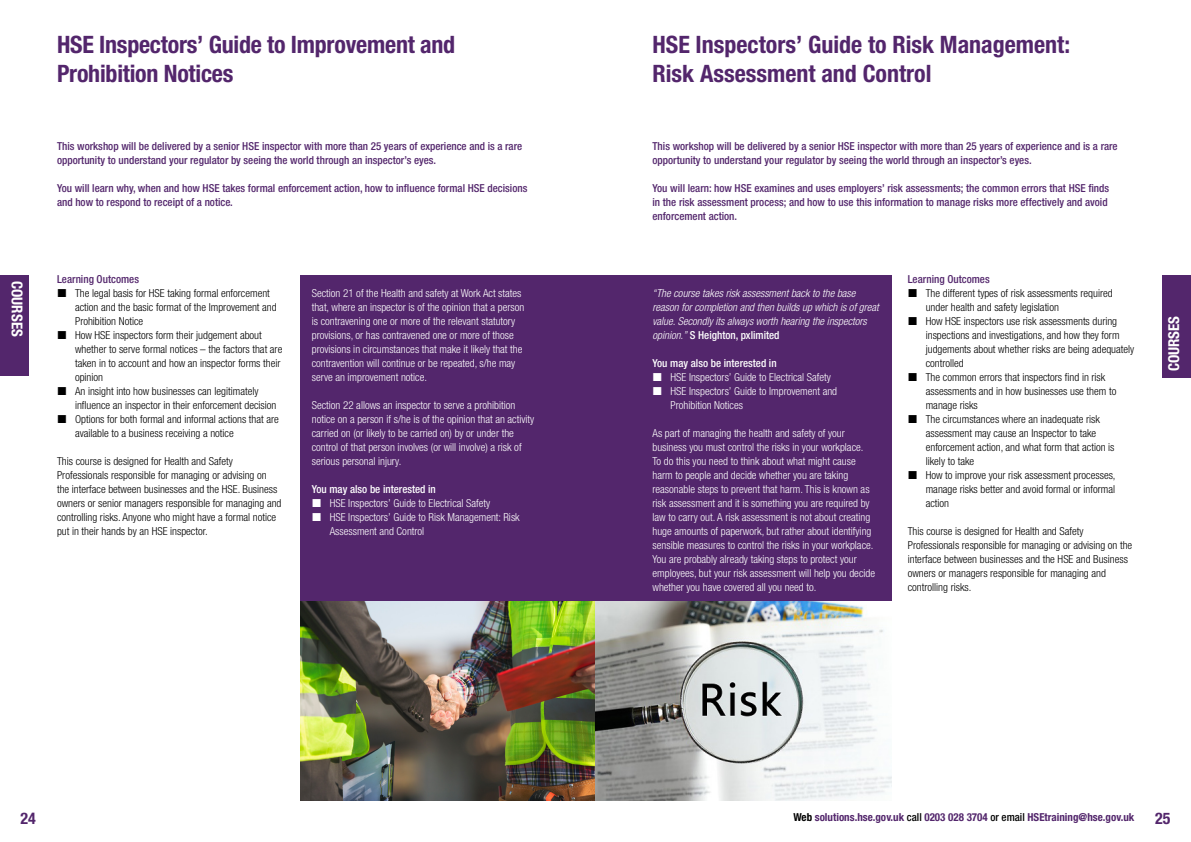
<style>
.page{position:relative;width:1191px;height:842px;background:#fff}
.page>*{position:absolute;margin:0;border:0;box-sizing:border-box;transform-origin:0 0}
.Course_Title{font:700 condensed 24px/28.8px "Helvetica Neue LT Std";color:#53266c}
.t1{font:700 condensed 16px "Helvetica Neue LT Std";color:#53266c}
.t2{font:700 condensed 15px "Helvetica Neue LT Std";color:#fff}
.Course_Body_Text{font:300 condensed 11px/14px "Helvetica Neue LT Std";color:#fff}
.Course_Body_Text-2{font:300 condensed 11px/14px "Helvetica Neue LT Std";color:#000}
.Course_Body_Text_hea{font:500 condensed 11px/14px "Helvetica Neue LT Std";color:#53266c}
.Course_Body_Text_hea-2{font:300 condensed 11px/14px "Helvetica Neue LT Std";color:#000}
.Course_Body_Text-3{font:italic 300 condensed 11px/14px "Helvetica Neue LT Std";color:#fff}
.t3{font:700 condensed 11px "Helvetica Neue LT Std";color:#53266c}
.Course_Body_Text_hea-3{font:500 condensed 11px "Helvetica Neue LT Std";color:#fff}
.s1{font-weight:500;font-style:normal}
.s2{color:#000}
.s3{font-weight:500;color:#000}
</style>
<div class="page">
<div style="left:300px;top:275px;width:296px;height:326px;background:#53266c"></div>
<img style="left:300px;top:601px;width:591px;height:199px">
<div style="left:596px;top:275px;width:295px;height:326px;background:#53266c"></div>
<div style="left:0;top:275px;width:29px;height:101px;background:#53266c"></div>
<div style="left:1162px;top:275px;width:29px;height:102px;background:#53266c"></div>
<p class="t2" style="left:26px;top:281px;width:57px;rotate:90deg">COURSES</p>
<p class="Course_Title" style="left:57px;top:30px;width:400px">HSE Inspectors’ Guide to Improvement and<br>Prohibition Notices</p>
<p class="Course_Body_Text_hea" style="left:57px;top:139px;width:466px">This workshop will be delivered by a senior HSE inspector with more than 25 years of experience and is a rare opportunity to understand your regulator by seeing the world through an inspector’s eyes.</p>
<p class="Course_Body_Text_hea" style="left:57px;top:181px;width:472px">You will learn why, when and how HSE takes formal enforcement action, how to influence formal HSE decisions and how to respond to receipt of a notice.</p>
<p class="Course_Body_Text_hea" style="left:57px;top:272px;width:83px">Learning Outcomes</p>
<p class="Course_Body_Text-2" style="left:75px;top:286px;width:203px">The legal basis for HSE taking formal enforcement action and the basic format of the Improvement and<br>Prohibition Notice</p>
<p class="Course_Body_Text-2" style="left:75px;top:328px;width:209px">How HSE inspectors form their judgement about whether to serve formal notices – the factors that are taken in to account and how an inspector forms their opinion</p>
<p class="Course_Body_Text-2" style="left:75px;top:384px;width:203px">An insight into how businesses can legitimately influence an inspector in their enforcement decision</p>
<p class="Course_Body_Text-2" style="left:75px;top:412px;width:205px">Options for both formal and informal actions that are available to a business receiving a notice</p>
<p class="Course_Body_Text-2" style="left:57px;top:454px;width:226px">This course is designed for Health and Safety Professionals responsible for managing or advising on the interface between businesses and the HSE. Business owners or senior managers responsible for managing and controlling risks. Anyone who might have a formal notice put in their hands by an HSE inspector.</p>
<p class="Course_Body_Text" style="left:312px;top:286px;width:214px">Section 21 of the Health and safety at Work Act states that, where an inspector is of the opinion that a person is contravening one or more of the relevant statutory provisions, or has contravened one or more of those provisions in circumstances that make it likely that the contravention will continue or be repeated, s/he may serve an improvement notice.</p>
<p class="Course_Body_Text" style="left:312px;top:398px;width:224px">Section 22 allows an inspector to serve a prohibition notice on a person if s/he is of the opinion that an activity carried on (or likely to be carried on) by or under the control of that person involves (or will involve) a risk of serious personal injury.</p>
<p class="Course_Body_Text_hea-3" style="left:312px;top:482px;width:126px">You may also be interested in</p>
<p class="Course_Body_Text" style="left:330px;top:496px;width:162px">HSE Inspectors’ Guide to Electrical Safety</p>
<p class="Course_Body_Text" style="left:330px;top:510px;width:191px">HSE Inspectors’ Guide to Risk Management: Risk<br>Assessment and Control</p>
<p class="Course_Title" style="left:652px;top:30px;width:419px">HSE Inspectors’ Guide to Risk Management:</p>
<p class="Course_Title" style="left:652px;top:59px;width:280px">Risk Assessment and Control</p>
<p class="Course_Body_Text_hea" style="left:652px;top:139px;width:466px">This workshop will be delivered by a senior HSE inspector with more than 25 years of experience and is a rare opportunity to understand your regulator by seeing the world through an inspector’s eyes.</p>
<p class="Course_Body_Text_hea" style="left:652px;top:181px;width:458px">You will learn: how HSE examines and uses employers’ risk assessments; the common errors that HSE finds in the risk assessment process; and how to use this information to manage risks more effectively and avoid enforcement action.</p>
<p class="Course_Body_Text-3" style="left:652px;top:286px;width:228px">“The course takes risk assessment back to the base reason for completion and then builds up which is of great value. Secondly its always worth hearing the inspectors opinion.” <span class="s1">S Heighton, pxlimited</span></p>
<p class="Course_Body_Text_hea-3" style="left:652px;top:356px;width:126px">You may also be interested in</p>
<p class="Course_Body_Text" style="left:670px;top:370px;width:162px">HSE Inspectors’ Guide to Electrical Safety</p>
<p class="Course_Body_Text" style="left:670px;top:384px;width:168px">HSE Inspectors’ Guide to Improvement and<br>Prohibition Notices</p>
<p class="Course_Body_Text" style="left:652px;top:426px;width:224px">As part of managing the health and safety of your business you must control the risks in your workplace.<br>To do this you need to think about what might cause harm to people and decide whether you are taking reasonable steps to prevent that harm. This is known as risk assessment and it is something you are required by law to carry out. A risk assessment is not about creating huge amounts of paperwork, but rather about identifying sensible measures to control the risks in your workplace.<br>You are probably already taking steps to protect your employees, but your risk assessment will help you decide whether you have covered all you need to.</p>
<p class="Course_Body_Text_hea" style="left:907px;top:272px;width:83px">Learning Outcomes</p>
<p class="Course_Body_Text-2" style="left:925px;top:286px;width:188px">The different types of risk assessments required under health and safety legislation</p>
<p class="Course_Body_Text-2" style="left:925px;top:314px;width:210px">How HSE inspectors use risk assessments during inspections and investigations, and how they form judgements about whether risks are being adequately controlled</p>
<p class="Course_Body_Text-2" style="left:925px;top:370px;width:192px">The common errors that inspectors find in risk assessments and in how businesses use them to manage risks</p>
<p class="Course_Body_Text-2" style="left:925px;top:412px;width:190px">The circumstances where an inadequate risk assessment may cause an Inspector to take enforcement action, and what form that action is likely to take</p>
<p class="Course_Body_Text-2" style="left:925px;top:468px;width:191px;text-align:justify">How to improve your risk assessment processes, manage risks better and avoid formal or informal action</p>
<p class="Course_Body_Text_hea-2" style="left:907px;top:524px;width:226px">This course is designed for Health and Safety Professionals responsible for managing or advising on the interface between businesses and the HSE and Business owners or managers responsible for managing and controlling risks.</p>
<p class="t2" style="left:1164px;top:371px;width:57px;rotate:-90deg">COURSES</p>
<h2 class="t1" style="left:21px;top:809px;width:17px">24</h2>
<p class="t3" style="left:793px;top:810px;width:342px"><span class="s2">Web</span> solutions.hse.gov.uk <span class="s3">call</span> 0203 028 3704 <span class="s3">or email</span> HSEtraining@hse.gov.uk</p>
<h2 class="t1" style="left:1155px;top:809px;width:17px">25</h2>
</div>
